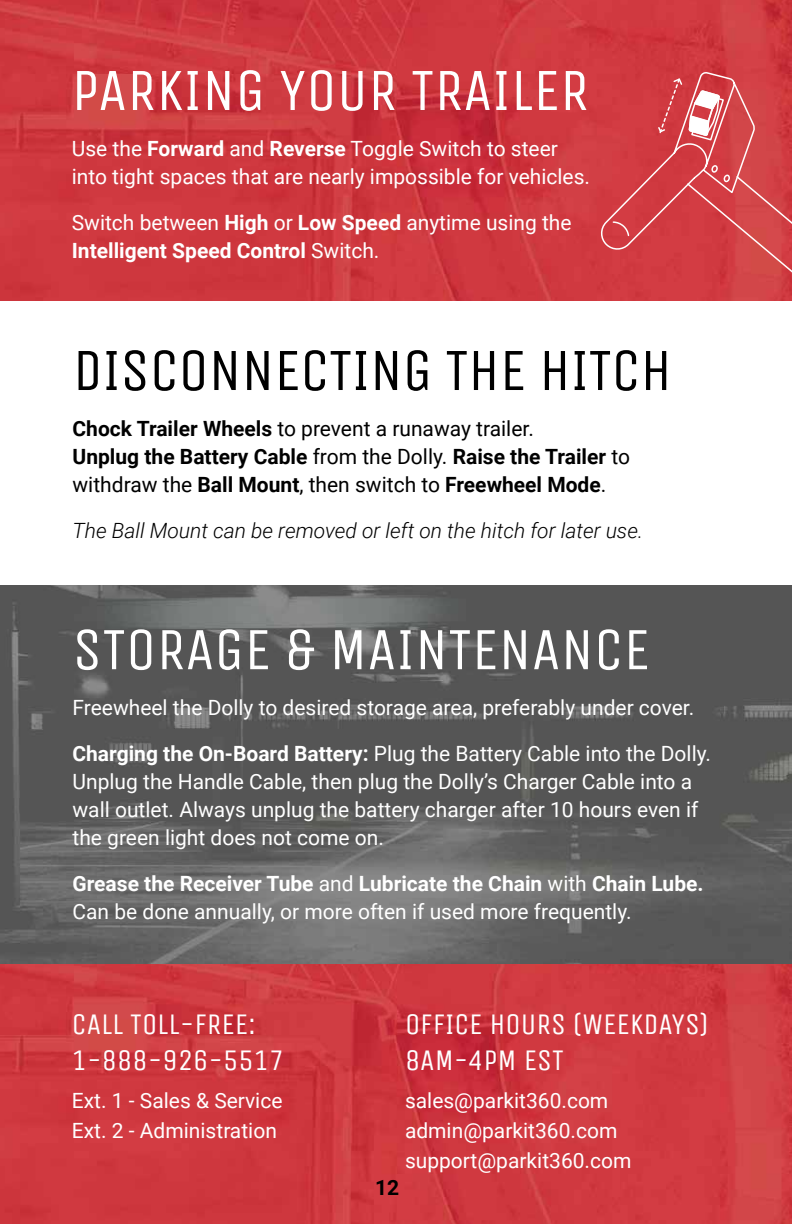
<style>
.page{position:relative;width:792px;height:1224px;background:#fff}
.page>*{position:absolute;margin:0;border:0;box-sizing:border-box;transform-origin:0 0}
.t1{font:60px "Unica One";color:#fff}
.t2{font:60px "Unica One";letter-spacing:-.01em;color:#000}
.t3{font:30px/36px "Unica One";color:#fff}
.t4{font:21px/28px "Roboto";color:#fff}
.t5{font:700 21px/28px "Roboto";color:#000}
.t6{font:italic 300 21px "Roboto";color:#000}
.s1{font-weight:700}
.s2{font-weight:400}
</style>
<div class="page">
<img style="left:0;top:963px;width:792px;height:261px">
<img style="left:0;top:0;width:792px;height:301px">
<img style="left:0;top:585px;width:792px;height:378px">
<svg style="left:598px;top:70px;width:194px;height:225px;background:#d3474c"></svg>
<h1 class="t1" style="left:72px;top:55px;width:519px">PARKING YOUR TRAILER</h1>
<p class="t4" style="left:72px;top:134px;width:520px">Use the <span class="s1">Forward</span> and <span class="s1">Reverse</span> Toggle Switch to steer into tight spaces that are nearly impossible for vehicles.</p>
<p class="t4" style="left:72px;top:208px;width:501px">Switch between <span class="s1">High</span> or <span class="s1">Low Speed</span> anytime using the<br><span class="s1">Intelligent Speed Control</span> Switch.</p>
<h1 class="t2" style="left:73px;top:335px;width:601px">DISCONNECTING THE HITCH</h1>
<p class="t5" style="left:73px;top:414px;width:559px">Chock Trailer Wheels <span class="s2">to prevent a runaway trailer.<br></span>Unplug the Battery Cable <span class="s2">from the Dolly.</span> Raise the Trailer <span class="s2">to withdraw the</span> Ball Mount<span class="s2">, then switch to</span> Freewheel Mode<span class="s2">.</span></p>
<p class="t6" style="left:73px;top:516px;width:572px">The Ball Mount can be removed or left on the hitch for later use.</p>
<h1 class="t1" style="left:72px;top:614px;width:579px">STORAGE &amp; MAINTENANCE</h1>
<p class="t4" style="left:72px;top:684px;width:640px;line-height:46px">Freewheel the Dolly to desired storage area, preferably under cover.<br><span class="s1">Charging the On-Board Battery:</span> Plug the Battery Cable into the Dolly.</p>
<p class="t4" style="left:72px;top:767px;width:627px">Unplug the Handle Cable, then plug the Dolly’s Charger Cable into a wall outlet. Always unplug the battery charger after 10 hours even if the green light does not come on.</p>
<p class="t4" style="left:72px;top:869px;width:633px"><span class="s1">Grease the Receiver Tube</span> and <span class="s1">Lubricate the Chain</span> with <span class="s1">Chain Lube.<br></span>Can be done annually, or more often if used more frequently.</p>
<h2 class="t3" style="left:72px;top:1007px;width:214px">CALL TOLL-FREE:<br>1-888-926-5517</h2>
<p class="t4" style="left:72px;top:1085px;width:212px;line-height:30px">Ext. 1 - Sales &amp; Service<br>Ext. 2 - Administration</p>
<h2 class="t3" style="left:405px;top:1007px;width:306px">OFFICE HOURS (WEEKDAYS)<br>8AM-4PM EST</h2>
<p class="t4" style="left:405px;top:1085px;width:228px;line-height:30px">sales@parkit360.com admin@parkit360.com support@parkit360.com</p>
<p class="t5" style="left:375px;top:1173px;width:26px">12</p>
</div>
